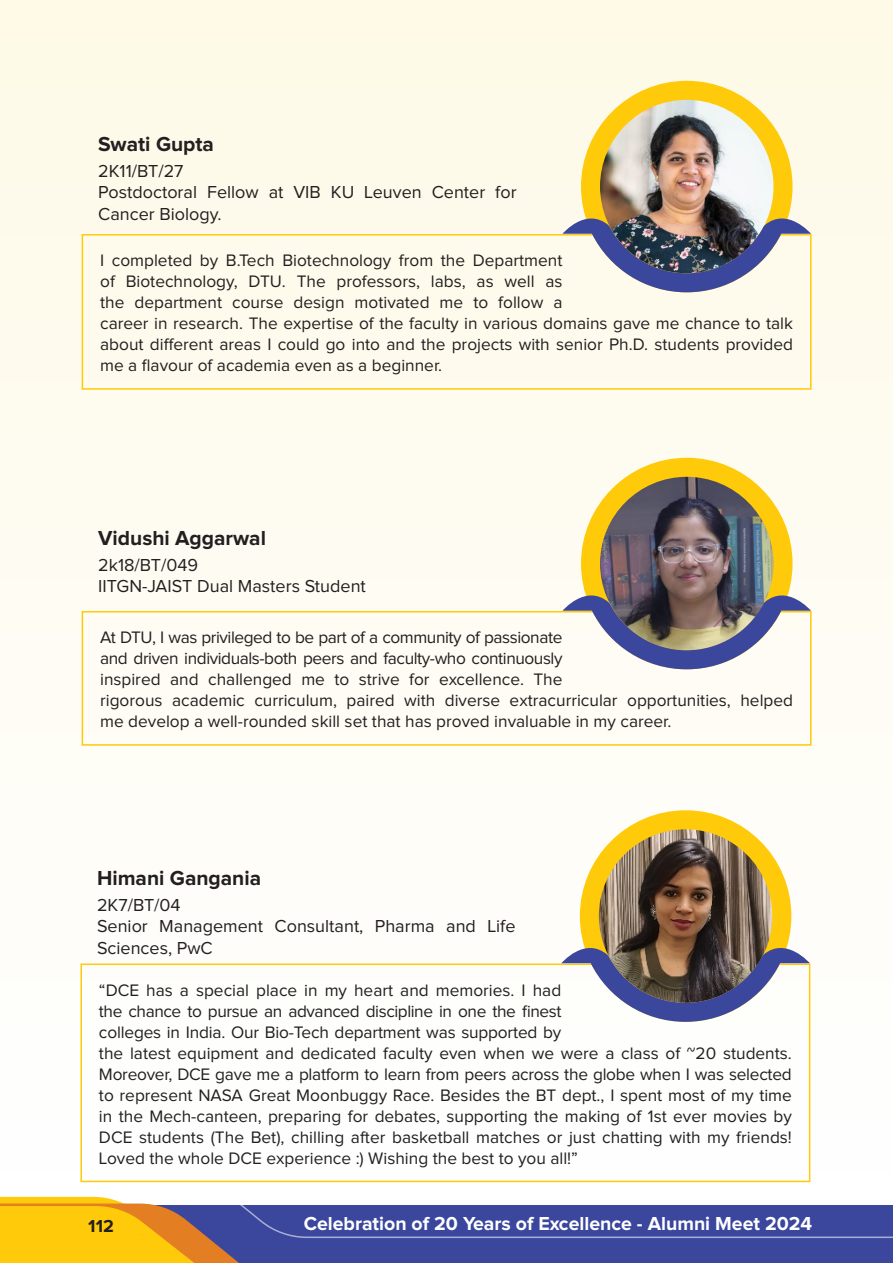
<style>
.page{position:relative;width:893px;height:1263px;background:#fff}
.page>*{position:absolute;margin:0;border:0;box-sizing:border-box;transform-origin:0 0}
.Nameof_testimonal{font:700 21px "Proxima Nova";color:#231f20}
.t1{font:700 19.5px "Proxima Nova";color:#fff}
.designation_of_testi{font:18px/21.6px "Proxima Nova";color:#231f20}
.t2{font:700 18px "Proxima Nova";color:#231f20}
.P_-_12_pt{font:17.25px/21px "Proxima Nova";color:#231f20}
</style>
<div class="page">
<div style="left:0;top:0;width:893px;height:1215px;background:#fefcf3"></div>
<svg style="left:0;top:1197px;width:893px;height:66px;background:#7a7489"></svg>
<div style="left:82px;top:611px;width:730px;height:135px;border:2px solid #feca0a"></div>
<img style="left:562px;top:458px;width:249px;height:211px">
<div style="left:82px;top:234px;width:730px;height:156px;border:2px solid #feca0a"></div>
<img style="left:562px;top:81px;width:249px;height:211px">
<div style="left:80px;top:963px;width:730px;height:219px;border:2px solid #feca0a"></div>
<svg style="left:561px;top:810px;width:249px;height:212px"></svg>
<p class="Nameof_testimonal" style="left:98px;top:134px;width:117px">Swati Gupta</p>
<p class="designation_of_testi" style="left:98px;top:161px;width:87px">2K11/BT/27</p>
<p class="designation_of_testi" style="left:98px;top:182px;width:420px">Postdoctoral Fellow at VIB KU Leuven Center for<br>Cancer Biology.</p>
<p class="P_-_12_pt" style="left:100px;top:251px;width:694px">I completed by B.Tech Biotechnology from the Department<br>of Biotechnology, DTU. The professors, labs, as well as<br>the department course design motivated me to follow a<br>career in research. The expertise of the faculty in various domains gave me chance to talk about different areas I could go into and the projects with senior Ph.D. students provided me a flavour of academia even as a beginner.</p>
<p class="Nameof_testimonal" style="left:98px;top:528px;width:169px">Vidushi Aggarwal</p>
<p class="designation_of_testi" style="left:98px;top:555px;width:102px">2k18/BT/049</p>
<p class="designation_of_testi" style="left:98px;top:576px;width:269px">IITGN-JAIST Dual Masters Student</p>
<p class="P_-_12_pt" style="left:100px;top:628px;width:694px">At DTU, I was privileged to be part of a community of passionate<br>and driven individuals-both peers and faculty-who continuously<br>inspired and challenged me to strive for excellence. The<br>rigorous academic curriculum, paired with diverse extracurricular opportunities, helped me develop a well-rounded skill set that has proved invaluable in my career.</p>
<p class="Nameof_testimonal" style="left:97px;top:868px;width:166px">Himani Gangania</p>
<p class="designation_of_testi" style="left:97px;top:894px;width:85px">2K7/BT/04</p>
<p class="designation_of_testi" style="left:97px;top:916px;width:420px">Senior Management Consultant, Pharma and Life<br>Sciences, PwC</p>
<p class="P_-_12_pt" style="left:99px;top:980px;width:694px">“DCE has a special place in my heart and memories. I had<br>the chance to pursue an advanced discipline in one the finest<br>colleges in India. Our Bio-Tech department was supported by<br>the latest equipment and dedicated faculty even when we were a class of ~20 students.<br>Moreover, DCE gave me a platform to learn from peers across the globe when I was selected to represent NASA Great Moonbuggy Race. Besides the BT dept., I spent most of my time in the Mech-canteen, preparing for debates, supporting the making of 1st ever movies by DCE students (The Bet), chilling after basketball matches or just chatting with my friends!<br>Loved the whole DCE experience :) Wishing the best to you all!”</p>
<p class="t2" style="left:88px;top:1218px;width:27px">112</p>
<p class="t1" style="left:304px;top:1214px;width:510px">Celebration of 20 Years of Excellence - Alumni Meet 2024</p>
</div>
